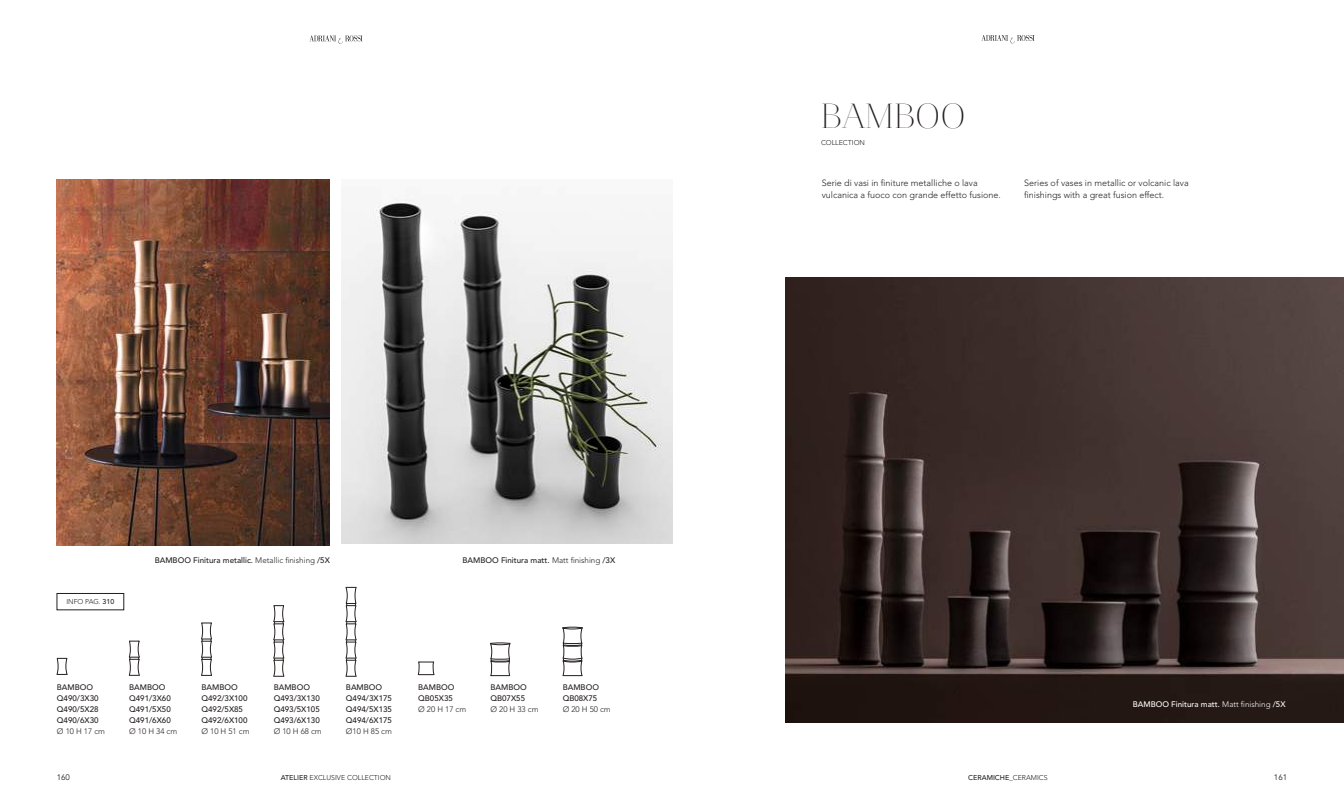
<style>
.page{position:relative;width:1344px;height:808px;background:#fff}
.page>*{position:absolute;margin:0;border:0;box-sizing:border-box;transform-origin:0 0}
.t1{font:35px "Aire Roman Std";letter-spacing:.04em;color:#241f1f}
.t2{font:300 9px/12px "Avenir";color:#241f1f}
.t3{font:500 8px/11px "Avenir";color:#241f1f}
.t4{font:300 8px "Avenir";color:#241f1f}
.t5{font:500 8px "Avenir";color:#fff}
.t6{font:8px "Avenir";color:#241f1f}
.t7{font:300 7px "Avenir";color:#241f1f}
.t8{font:500 7px "Avenir";color:#241f1f}
.s1{font-weight:500}
.s2{font-weight:300}
</style>
<div class="page">
<img style="left:341px;top:195px;width:331px;height:349px">
<img style="left:785px;top:278px;width:559px;height:444px">
<img style="left:57px;top:179px;width:273px;height:366px">
<svg style="left:57px;top:658px;width:10px;height:17px"></svg>
<svg style="left:129px;top:641px;width:11px;height:35px"></svg>
<svg style="left:201px;top:622px;width:11px;height:54px"></svg>
<svg style="left:273px;top:605px;width:11px;height:72px"></svg>
<svg style="left:346px;top:587px;width:10px;height:90px"></svg>
<svg style="left:490px;top:643px;width:20px;height:33px"></svg>
<svg style="left:562px;top:627px;width:21px;height:49px"></svg>
<svg style="left:418px;top:662px;width:16px;height:13px"></svg>
<svg style="left:309px;top:35px;width:54px;height:9px"></svg>
<svg style="left:981px;top:35px;width:53px;height:8px"></svg>
<div style="left:57px;top:593px;width:67px;height:17px;border:1px solid #241f1f"></div>
<h1 class="t1" style="left:821px;top:95px;width:146px">BAMBOO</h1>
<p class="t7" style="left:821px;top:138px;width:45px">COLLECTION</p>
<p class="t7" style="left:66px;top:598px;width:49px">INFO PAG. <span class="s1">310</span></p>
<p class="t3" style="left:155px;top:554px;width:177px">BAMBOO Finitura metallic. <span class="s2">Metallic finishing</span> /5X</p>
<p class="t3" style="left:462px;top:554px;width:154px">BAMBOO Finitura matt. <span class="s2">Matt finishing</span> /3X</p>
<p class="t3" style="left:57px;top:681px;width:43px">BAMBOO<br>Q490/3X30<br>Q490/5X28<br>Q490/6X30</p>
<p class="t4" style="left:57px;top:726px;width:50px">Ø 10 H 17 cm</p>
<p class="t3" style="left:129px;top:681px;width:43px">BAMBOO<br>Q491/3X60<br>Q491/5X50<br>Q491/6X60</p>
<p class="t4" style="left:129px;top:726px;width:50px">Ø 10 H 34 cm</p>
<p class="t3" style="left:201px;top:681px;width:48px">BAMBOO<br>Q492/3X100<br>Q492/5X85<br>Q492/6X100</p>
<p class="t4" style="left:201px;top:726px;width:50px">Ø 10 H 51 cm</p>
<p class="t3" style="left:274px;top:681px;width:48px">BAMBOO<br>Q493/3X130<br>Q493/5X105<br>Q493/6X130</p>
<p class="t4" style="left:274px;top:726px;width:50px">Ø 10 H 68 cm</p>
<p class="t3" style="left:346px;top:681px;width:48px">BAMBOO<br>Q494/3X175<br>Q494/5X135<br>Q494/6X175</p>
<p class="t4" style="left:346px;top:726px;width:47px">Ø10 H 85 cm</p>
<p class="t3" style="left:418px;top:681px;width:38px">BAMBOO<br>QB05X35</p>
<p class="t4" style="left:418px;top:704px;width:50px">Ø 20 H 17 cm</p>
<p class="t3" style="left:490px;top:681px;width:38px">BAMBOO<br>QB07X55</p>
<p class="t4" style="left:490px;top:704px;width:50px">Ø 20 H 33 cm</p>
<p class="t3" style="left:563px;top:681px;width:38px">BAMBOO<br>QB08X75</p>
<p class="t4" style="left:563px;top:704px;width:50px">Ø 20 H 50 cm</p>
<p class="t2" style="left:821px;top:177px;width:181px">Serie di vasi in finiture metalliche o lava vulcanica a fuoco con grande effetto fusione.</p>
<p class="t2" style="left:1024px;top:177px;width:166px">Series of vases in metallic or volcanic lava finishings with a great fusion effect.</p>
<p class="t5" style="left:1132px;top:699px;width:154px">BAMBOO Finitura matt. <span class="s2">Matt finishing</span> /5X</p>
<p class="t6" style="left:57px;top:772px;width:15px">160</p>
<p class="t7" style="left:281px;top:773px;width:112px"><span class="s1">ATELIER</span> EXCLUSIVE COLLECTION</p>
<p class="t8" style="left:968px;top:773px;width:81px">CERAMICHE<span class="s2">_CERAMICS</span></p>
<p class="t6" style="left:1274px;top:772px;width:15px">161</p>
</div>
